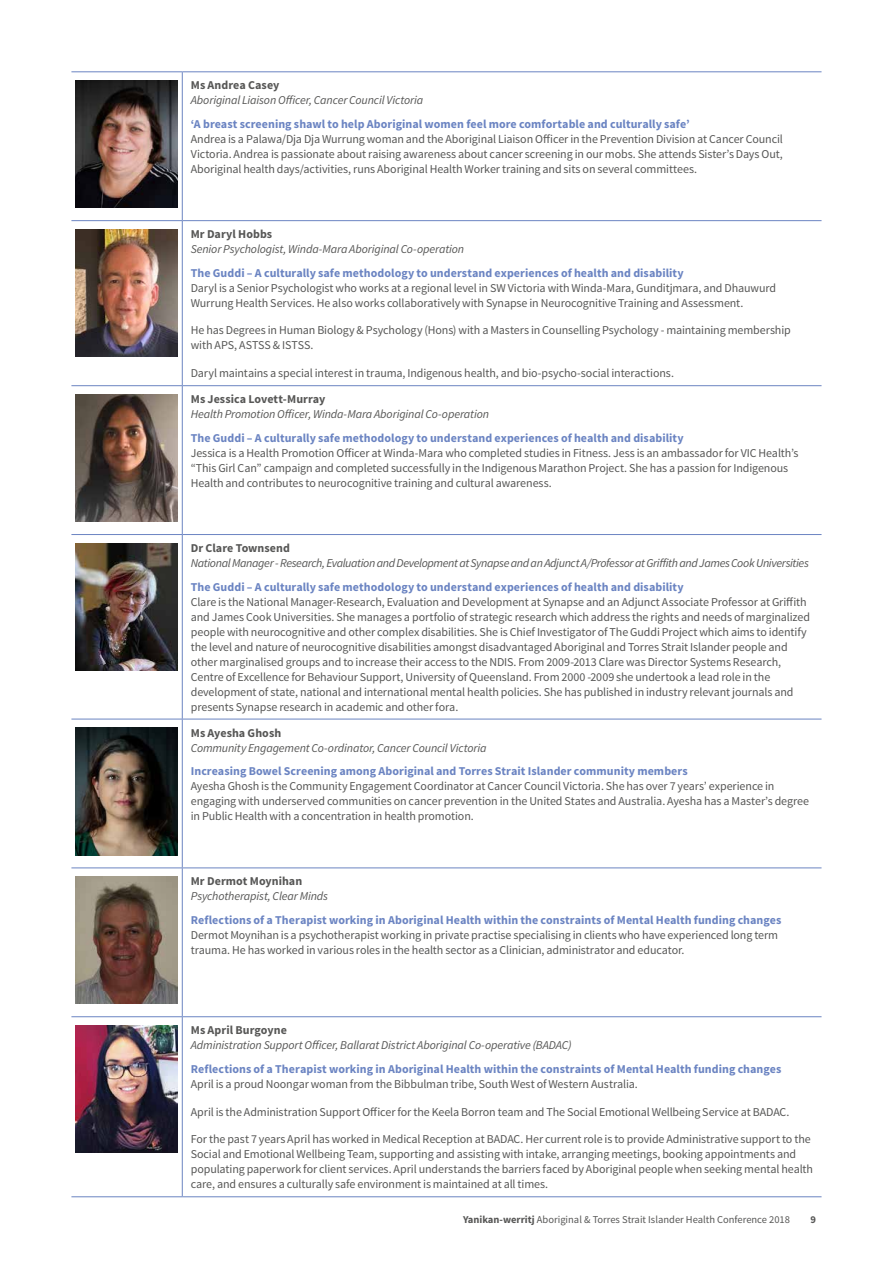
<style>
.page{position:relative;width:893px;height:1263px;background:#fff}
.page>*{position:absolute;margin:0;border:0;box-sizing:border-box;transform-origin:0 0}
.t1{font:12px/15px "Source Sans Pro";letter-spacing:-.01em;color:#575756}
.t2{font:700 12px "Source Sans Pro";letter-spacing:.005em;color:#6b84c2}
.t3{font:italic 12px "Source Sans Pro";letter-spacing:-.015em;color:#575756}
.t4{font:700 12px "Source Sans Pro";letter-spacing:.005em;color:#575756}
.t5{font:10.5px "Source Sans Pro";color:#575756}
.t6{font:700 10.5px "Source Sans Pro";color:#575756}
.s1{font-weight:700}
</style>
<div class="page">
<hr style="left:182px;top:72px;width:1px;height:148px;background:#6b84c2">
<hr style="left:182px;top:221px;width:1px;height:164px;background:#6b84c2">
<hr style="left:182px;top:386px;width:1px;height:148px;background:#6b84c2">
<hr style="left:182px;top:535px;width:1px;height:184px;background:#6b84c2">
<hr style="left:182px;top:719px;width:1px;height:148px;background:#6b84c2">
<hr style="left:182px;top:868px;width:1px;height:148px;background:#6b84c2">
<hr style="left:182px;top:1017px;width:1px;height:179px;background:#6b84c2">
<hr style="left:71px;top:71px;width:111px;height:1px;background:#6b84c2">
<hr style="left:71px;top:220px;width:111px;height:1px;background:#6b84c2">
<hr style="left:71px;top:385px;width:111px;height:1px;background:#6b84c2">
<hr style="left:71px;top:534px;width:111px;height:1px;background:#6b84c2">
<hr style="left:71px;top:719px;width:111px;height:1px;background:#6b84c2">
<hr style="left:71px;top:867px;width:111px;height:1px;background:#6b84c2">
<hr style="left:71px;top:1016px;width:111px;height:1px;background:#6b84c2">
<hr style="left:71px;top:1196px;width:111px;height:1px;background:#6b84c2">
<hr style="left:182px;top:71px;width:639px;height:1px;background:#6b84c2">
<hr style="left:182px;top:220px;width:639px;height:1px;background:#6b84c2">
<hr style="left:182px;top:385px;width:639px;height:1px;background:#6b84c2">
<hr style="left:182px;top:534px;width:639px;height:1px;background:#6b84c2">
<hr style="left:182px;top:719px;width:639px;height:1px;background:#6b84c2">
<hr style="left:182px;top:867px;width:639px;height:1px;background:#6b84c2">
<hr style="left:182px;top:1016px;width:639px;height:1px;background:#6b84c2">
<hr style="left:182px;top:1196px;width:639px;height:1px;background:#6b84c2">
<img style="left:76px;top:80px;width:102px;height:128px">
<img style="left:76px;top:229px;width:102px;height:128px">
<img style="left:76px;top:394px;width:102px;height:128px">
<img style="left:76px;top:543px;width:102px;height:128px">
<img style="left:76px;top:727px;width:102px;height:128px">
<img style="left:76px;top:876px;width:102px;height:128px">
<img style="left:76px;top:1025px;width:102px;height:128px">
<p class="t4" style="left:191px;top:78px;width:90px">Ms Andrea Casey</p>
<p class="t3" style="left:191px;top:93px;width:234px">Aboriginal Liaison Officer, Cancer Council Victoria</p>
<p class="t2" style="left:191px;top:116px;width:500px">‘A breast screening shawl to help Aboriginal women feel more comfortable and culturally safe’</p>
<p class="t1" style="left:191px;top:132px;width:594px;text-align:justify">Andrea is a Palawa/Dja Dja Wurrung woman and the Aboriginal Liaison Officer in the Prevention Division at Cancer Council Victoria. Andrea is passionate about raising awareness about cancer screening in our mobs. She attends Sister’s Days Out, Aboriginal health days/activities, runs Aboriginal Health Worker training and sits on several committees.</p>
<p class="t4" style="left:191px;top:226px;width:83px">Mr Daryl Hobbs</p>
<p class="t3" style="left:191px;top:242px;width:275px">Senior Psychologist, Winda-Mara Aboriginal Co-operation</p>
<p class="t2" style="left:191px;top:265px;width:494px">The Guddi – A culturally safe methodology to understand experiences of health and disability</p>
<p class="t1" style="left:191px;top:280px;width:587px">Daryl is a Senior Psychologist who works at a regional level in SW Victoria with Winda-Mara, Gunditjmara, and Dhauwurd<br>Wurrung Health Services. He also works collaboratively with Synapse in Neurocognitive Training and Assessment.</p>
<p class="t1" style="left:191px;top:323px;width:601px">He has Degrees in Human Biology &amp; Psychology (Hons) with a Masters in Counselling Psychology - maintaining membership with APS, ASTSS &amp; ISTSS.</p>
<p class="t1" style="left:191px;top:366px;width:485px">Daryl maintains a special interest in trauma, Indigenous health, and bio-psycho-social interactions.</p>
<p class="t4" style="left:191px;top:391px;width:136px">Ms Jessica Lovett-Murray</p>
<p class="t3" style="left:191px;top:407px;width:300px">Health Promotion Officer, Winda-Mara Aboriginal Co-operation</p>
<p class="t2" style="left:191px;top:430px;width:494px">The Guddi – A culturally safe methodology to understand experiences of health and disability</p>
<p class="t1" style="left:191px;top:445px;width:609px">Jessica is a Health Promotion Officer at Winda-Mara who completed studies in Fitness. Jess is an ambassador for VIC Health’s “This Girl Can” campaign and completed successfully in the Indigenous Marathon Project. She has a passion for Indigenous<br>Health and contributes to neurocognitive training and cultural awareness.</p>
<p class="t4" style="left:191px;top:540px;width:101px">Dr Clare Townsend</p>
<p class="t3" style="left:191px;top:556px;width:620px">National Manager - Research, Evaluation and Development at Synapse and an Adjunct A/Professor at Griffith and James Cook Universities</p>
<p class="t2" style="left:191px;top:579px;width:494px">The Guddi – A culturally safe methodology to understand experiences of health and disability</p>
<p class="t1" style="left:191px;top:594px;width:621px">Clare is the National Manager-Research, Evaluation and Development at Synapse and an Adjunct Associate Professor at Griffith and James Cook Universities. She manages a portfolio of strategic research which address the rights and needs of marginalized people with neurocognitive and other complex disabilities. She is Chief Investigator of The Guddi Project which aims to identify the level and nature of neurocognitive disabilities amongst disadvantaged Aboriginal and Torres Strait Islander people and other marginalised groups and to increase their access to the NDIS. From 2009-2013 Clare was Director Systems Research, Centre of Excellence for Behaviour Support, University of Queensland. From 2000 -2009 she undertook a lead role in the development of state, national and international mental health policies. She has published in industry relevant journals and presents Synapse research in academic and other fora.</p>
<p class="t4" style="left:191px;top:725px;width:92px">Ms Ayesha Ghosh</p>
<p class="t3" style="left:191px;top:740px;width:297px">Community Engagement Co-ordinator, Cancer Council Victoria</p>
<p class="t2" style="left:191px;top:763px;width:498px">Increasing Bowel Screening among Aboriginal and Torres Strait Islander community members</p>
<p class="t1" style="left:191px;top:779px;width:620px">Ayesha Ghosh is the Community Engagement Coordinator at Cancer Council Victoria. She has over 7 years’ experience in engaging with underserved communities on cancer prevention in the United States and Australia. Ayesha has a Master’s degree in Public Health with a concentration in health promotion.</p>
<p class="t4" style="left:191px;top:874px;width:113px">Mr Dermot Moynihan</p>
<p class="t3" style="left:191px;top:889px;width:139px">Psychotherapist, Clear Minds</p>
<p class="t2" style="left:191px;top:912px;width:592px">Reflections of a Therapist working in Aboriginal Health within the constraints of Mental Health funding changes</p>
<p class="t1" style="left:191px;top:928px;width:589px">Dermot Moynihan is a psychotherapist working in private practise specialising in clients who have experienced long term trauma. He has worked in various roles in the health sector as a Clinician, administrator and educator.</p>
<p class="t4" style="left:191px;top:1022px;width:98px">Ms April Burgoyne</p>
<p class="t3" style="left:191px;top:1038px;width:382px">Administration Support Officer, Ballarat District Aboriginal Co-operative (BADAC)</p>
<p class="t2" style="left:191px;top:1061px;width:592px">Reflections of a Therapist working in Aboriginal Health within the constraints of Mental Health funding changes</p>
<p class="t1" style="left:191px;top:1076px;width:449px">April is a proud Noongar woman from the Bibbulman tribe, South West of Western Australia.</p>
<p class="t1" style="left:191px;top:1104px;width:600px">April is the Administration Support Officer for the Keela Borron team and The Social Emotional Wellbeing Service at BADAC.</p>
<p class="t1" style="left:191px;top:1132px;width:624px">For the past 7 years April has worked in Medical Reception at BADAC. Her current role is to provide Administrative support to the Social and Emotional Wellbeing Team, supporting and assisting with intake, arranging meetings, booking appointments and populating paperwork for client services. April understands the barriers faced by Aboriginal people when seeking mental health care, and ensures a culturally safe environment is maintained at all times.</p>
<p class="t5" style="left:463px;top:1213px;width:328px"><span class="s1">Yanikan-werritj</span> Aboriginal &amp; Torres Strait Islander Health Conference 2018</p>
<p class="t6" style="left:811px;top:1213px;width:7px">9</p>
</div>
